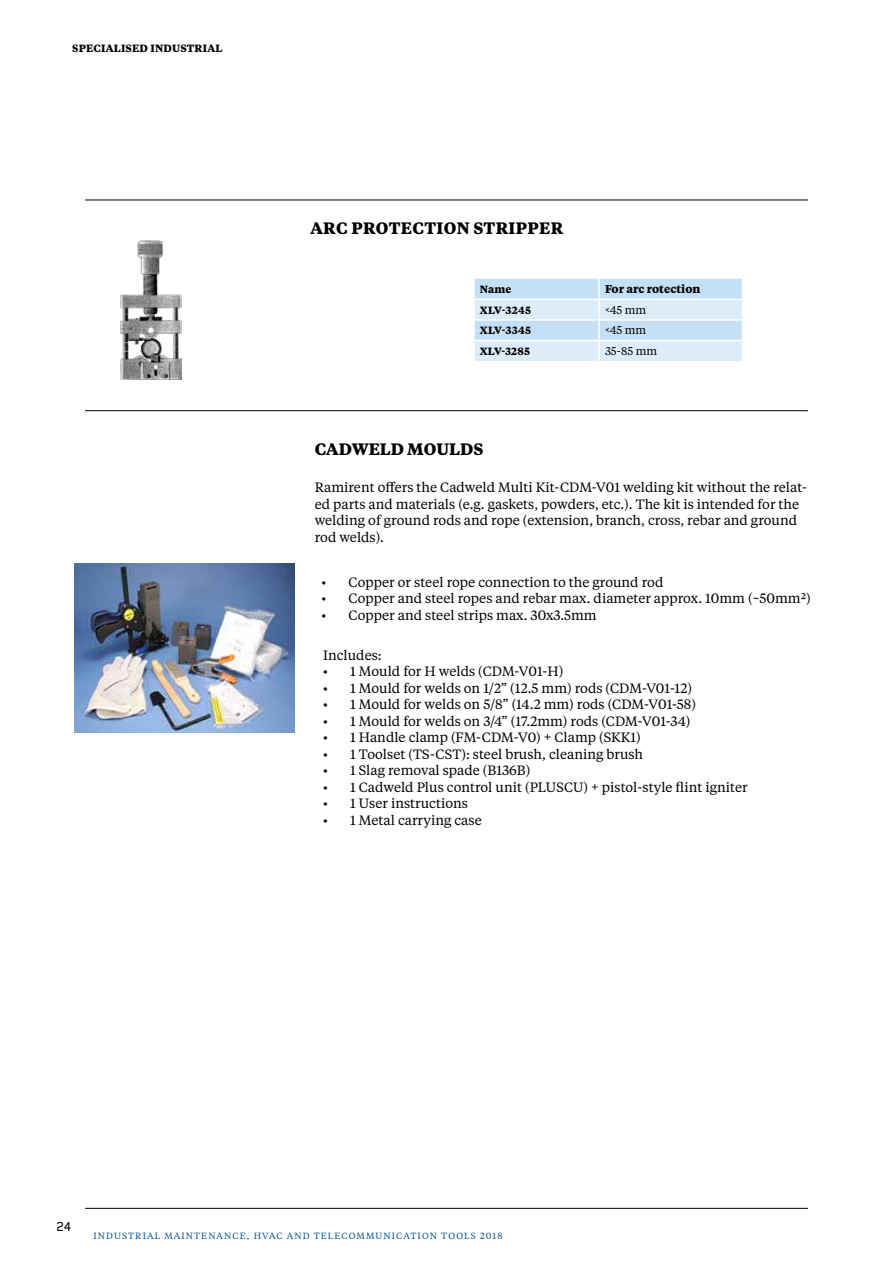
<style>
.page{position:relative;width:893px;height:1263px;background:#fff}
.page>*{position:absolute;margin:0;border:0;box-sizing:border-box;transform-origin:0 0}
.t1{font:700 16.5px "Tiempos Text";letter-spacing:.02em;color:#000}
.t2{font:700 16.5px "Tiempos Text";color:#000}
.t3{font:13.5px/16.5px "Tiempos Text";color:#000}
.t4{font:500 13.5px "Foundry Monoline";color:#000}
.t5{font:11.25px "Tiempos Text";color:#000}
.t6{font:700 11.25px "Tiempos Text";color:#000}
.t7{font:700 10.5px "Tiempos Text";letter-spacing:.02em;color:#000}
.t8{font:9px "Tiempos Text";letter-spacing:.12em;color:#005496}
</style>
<div class="page">
<hr style="left:85px;top:200px;width:723px;height:1px;background:#000">
<hr style="left:85px;top:1208px;width:723px;height:1px;background:#000">
<img style="left:75px;top:563px;width:220px;height:169px">
<hr style="left:85px;top:410px;width:723px;height:1px;background:#000">
<svg style="left:474px;top:279px;width:268px;height:82px;background:#d1e6f7"></svg>
<hr style="left:473px;top:340px;width:2px;height:21px;background:#fff">
<hr style="left:598px;top:341px;width:2px;height:20px;background:#fff">
<hr style="left:475px;top:299px;width:124px;height:1px;background:#fff">
<hr style="left:599px;top:299px;width:143px;height:1px;background:#fff">
<hr style="left:475px;top:340px;width:124px;height:1px;background:#fff">
<hr style="left:599px;top:340px;width:143px;height:1px;background:#fff">
<hr style="left:475px;top:319px;width:124px;height:2px;background:#fff">
<hr style="left:599px;top:319px;width:143px;height:2px;background:#fff">
<img style="left:120px;top:240px;width:61px;height:140px">
<p class="t7" style="left:72px;top:41px;width:152px">SPECIALISED INDUSTRIAL</p>
<p class="t1" style="left:310px;top:216px;width:254px">ARC PROTECTION STRIPPER</p>
<p class="t7" style="left:480px;top:282px;width:33px">Name</p>
<p class="t6" style="left:605px;top:281px;width:97px">For arc rotection</p>
<p class="t7" style="left:480px;top:302px;width:53px">XLV-3245</p>
<p class="t5" style="left:605px;top:302px;width:43px">&lt;45 mm</p>
<p class="t7" style="left:480px;top:323px;width:53px">XLV-3345</p>
<p class="t5" style="left:605px;top:323px;width:43px">&lt;45 mm</p>
<p class="t7" style="left:480px;top:344px;width:52px">XLV-3285</p>
<p class="t5" style="left:605px;top:343px;width:53px">35-85 mm</p>
<p class="t2" style="left:315px;top:437px;width:170px">CADWELD MOULDS</p>
<p class="t3" style="left:315px;top:479px;width:494px">Ramirent offers the Cadweld Multi Kit-CDM-V01 welding kit without the relat&shy;ed parts and materials (e.g. gaskets, powders, etc.). The kit is intended for the welding of ground rods and rope (extension, branch, cross, rebar and ground rod welds).</p>
<p class="t3" style="left:322px;top:573px;width:343px">• Copper or steel rope connection to the ground rod</p>
<p class="t3" style="left:322px;top:589px;width:491px">• Copper and steel ropes and rebar max. diameter approx. 10mm (~50mm²)</p>
<p class="t3" style="left:322px;top:606px;width:277px">• Copper and steel strips max. 30x3.5mm</p>
<p class="t3" style="left:323px;top:646px;width:60px">Includes:</p>
<p class="t3" style="left:323px;top:663px;width:242px">• 1 Mould for H welds (CDM-V01-H)</p>
<p class="t3" style="left:323px;top:679px;width:370px">• 1 Mould for welds on 1/2” (12.5 mm) rods (CDM-V01-12)</p>
<p class="t3" style="left:323px;top:696px;width:374px">• 1 Mould for welds on 5/8” (14.2 mm) rods (CDM-V01-58)</p>
<p class="t3" style="left:323px;top:712px;width:369px">• 1 Mould for welds on 3/4” (17.2mm) rods (CDM-V01-34)</p>
<p class="t3" style="left:323px;top:729px;width:319px">• 1 Handle clamp (FM-CDM-V0) + Clamp (SKK1)</p>
<p class="t3" style="left:323px;top:745px;width:322px">• 1 Toolset (TS-CST): steel brush, cleaning brush</p>
<p class="t3" style="left:323px;top:762px;width:209px">• 1 Slag removal spade (B136B)</p>
<p class="t3" style="left:323px;top:778px;width:426px">• 1 Cadweld Plus control unit (PLUSCU) + pistol-style flint igniter</p>
<p class="t3" style="left:323px;top:795px;width:146px">• 1 User instructions</p>
<p class="t3" style="left:323px;top:811px;width:160px">• 1 Metal carrying case</p>
<p class="t4" style="left:57px;top:1219px;width:16px">24</p>
<p class="t8" style="left:94px;top:1230px;width:410px">INDUSTRIAL MAINTENANCE, HVAC AND TELECOMMUNICATION TOOLS 2018</p>
</div>
